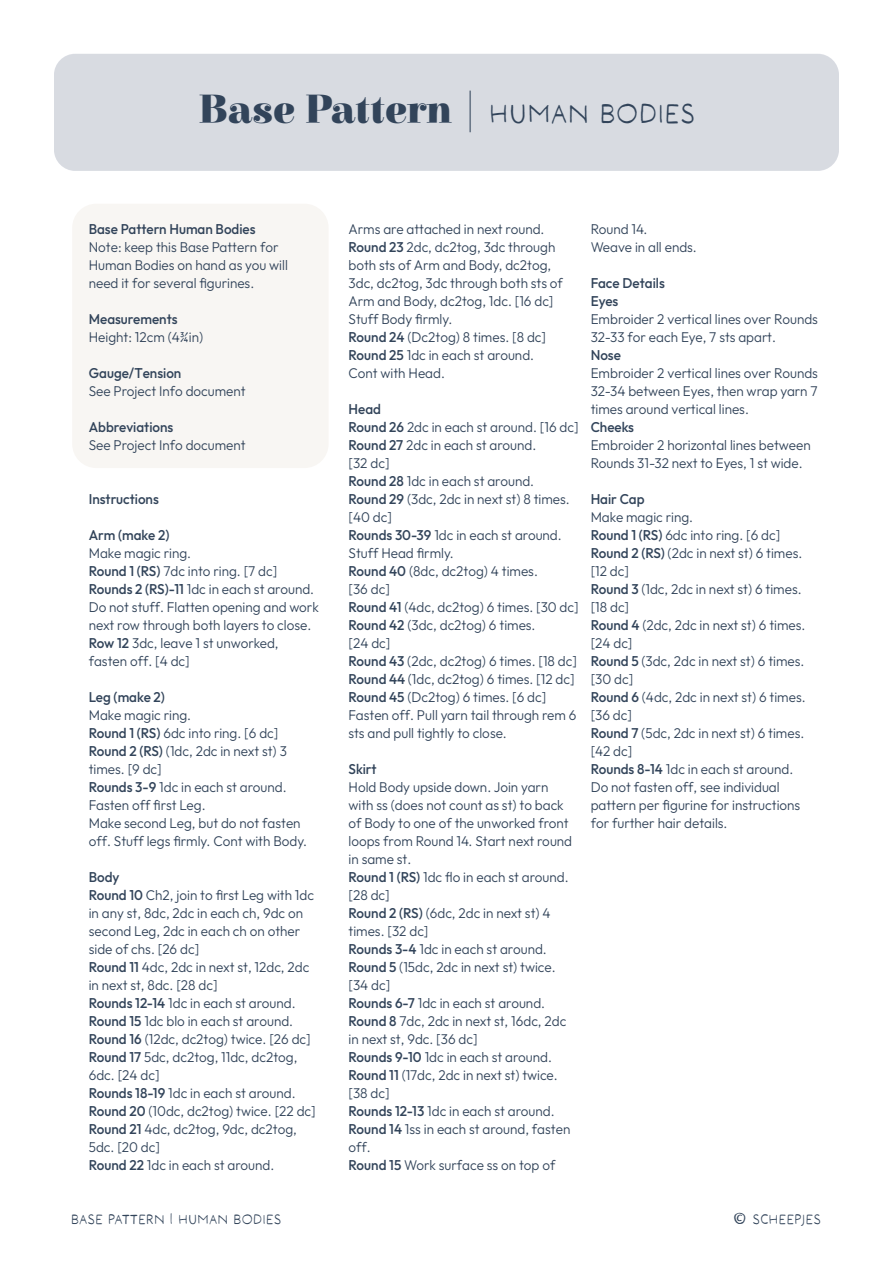
<style>
.page{position:relative;width:893px;height:1263px;background:#fff}
.page>*{position:absolute;margin:0;border:0;box-sizing:border-box;transform-origin:0 0}
.t1{font:900 40.5px "Elsie";color:#32445a}
.t2{font:100 14.1px/18px "Outfit";color:#32445a;scale:.96 1}
.t3{font:13.5px "MOONBLOSSOM";letter-spacing:.05em;color:#32445a}
.s1{font-size:45px}
.s2{font-family:"MOONBLOSSOM";font-weight:400;font-size:27px}
.s3{font-size:22.5px}
</style>
<div class="page">
<div style="left:54px;top:54px;width:785px;height:117px;background:#d8dbe1;border-radius:21px"></div>
<div style="left:72px;top:204px;width:257px;height:264px;background:#f8f6f3;border-radius:24px"></div>
<h1 class="t1" style="left:198px;top:87px;width:498px">Base Pattern <span class="s1">|</span> <span class="s2">HUMAN BODIES</span></h1>
<p class="t2" style="left:89px;top:220px;width:209px">Base Pattern Human Bodies<br>Note: keep this Base Pattern for<br>Human Bodies on hand as you will need it for several figurines.</p>
<p class="t2" style="left:89px;top:310px;width:121px">Measurements<br>Height: 12cm (4¾in)</p>
<p class="t2" style="left:89px;top:364px;width:165px">Gauge/Tension<br>See Project Info document</p>
<p class="t2" style="left:89px;top:418px;width:165px">Abbreviations<br>See Project Info document</p>
<p class="t2" style="left:89px;top:490px;width:75px">Instructions</p>
<p class="t2" style="left:89px;top:526px;width:241px">Arm (make 2)<br>Make magic ring.<br>Round 1 (RS) 7dc into ring. [7 dc]<br>Rounds 2 (RS)-11 1dc in each st around.<br>Do not stuff. Flatten opening and work next row through both layers to close.<br>Row 12 3dc, leave 1 st unworked, fasten off. [4 dc]</p>
<p class="t2" style="left:89px;top:688px;width:229px">Leg (make 2)<br>Make magic ring.<br>Round 1 (RS) 6dc into ring. [6 dc]<br>Round 2 (RS) (1dc, 2dc in next st) 3 times. [9 dc]<br>Rounds 3-9 1dc in each st around.<br>Fasten off first Leg.<br>Make second Leg, but do not fasten off. Stuff legs firmly. Cont with Body.</p>
<p class="t2" style="left:89px;top:868px;width:238px">Body<br>Round 10 Ch2, join to first Leg with 1dc in any st, 8dc, 2dc in each ch, 9dc on second Leg, 2dc in each ch on other side of chs. [26 dc]<br>Round 11 4dc, 2dc in next st, 12dc, 2dc in next st, 8dc. [28 dc]<br>Rounds 12-14 1dc in each st around.<br>Round 15 1dc blo in each st around.<br>Round 16 (12dc, dc2tog) twice. [26 dc]<br>Round 17 5dc, dc2tog, 11dc, dc2tog,<br>6dc. [24 dc]<br>Rounds 18-19 1dc in each st around.<br>Round 20 (10dc, dc2tog) twice. [22 dc]<br>Round 21 4dc, dc2tog, 9dc, dc2tog,<br>5dc. [20 dc]<br>Round 22 1dc in each st around.</p>
<p class="t2" style="left:349px;top:220px;width:225px">Arms are attached in next round.<br>Round 23 2dc, dc2tog, 3dc through both sts of Arm and Body, dc2tog,<br>3dc, dc2tog, 3dc through both sts of<br>Arm and Body, dc2tog, 1dc. [16 dc]<br>Stuff Body firmly.<br>Round 24 (Dc2tog) 8 times. [8 dc]<br>Round 25 1dc in each st around.<br>Cont with Head.</p>
<p class="t2" style="left:349px;top:400px;width:241px">Head<br>Round 26 2dc in each st around. [16 dc]<br>Round 27 2dc in each st around.<br>[32 dc]<br>Round 28 1dc in each st around.<br>Round 29 (3dc, 2dc in next st) 8 times. [40 dc]<br>Rounds 30-39 1dc in each st around.<br>Stuff Head firmly.<br>Round 40 (8dc, dc2tog) 4 times.<br>[36 dc]<br>Round 41 (4dc, dc2tog) 6 times. [30 dc]<br>Round 42 (3dc, dc2tog) 6 times.<br>[24 dc]<br>Round 43 (2dc, dc2tog) 6 times. [18 dc]<br>Round 44 (1dc, dc2tog) 6 times. [12 dc]<br>Round 45 (Dc2tog) 6 times. [6 dc]<br>Fasten off. Pull yarn tail through rem 6 sts and pull tightly to close.</p>
<p class="t2" style="left:349px;top:760px;width:234px">Skirt<br>Hold Body upside down. Join yarn with ss (does not count as st) to back of Body to one of the unworked front loops from Round 14. Start next round in same st.<br>Round 1 (RS) 1dc flo in each st around. [28 dc]<br>Round 2 (RS) (6dc, 2dc in next st) 4 times. [32 dc]<br>Rounds 3-4 1dc in each st around.<br>Round 5 (15dc, 2dc in next st) twice. [34 dc]<br>Rounds 6-7 1dc in each st around.<br>Round 8 7dc, 2dc in next st, 16dc, 2dc in next st, 9dc. [36 dc]<br>Rounds 9-10 1dc in each st around.<br>Round 11 (17dc, 2dc in next st) twice. [38 dc]<br>Rounds 12-13 1dc in each st around.<br>Round 14 1ss in each st around, fasten off.<br>Round 15 Work surface ss on top of</p>
<p class="t2" style="left:591px;top:220px;width:112px">Round 14.<br>Weave in all ends.</p>
<p class="t2" style="left:591px;top:274px;width:238px">Face Details<br>Eyes<br>Embroider 2 vertical lines over Rounds<br>32-33 for each Eye, 7 sts apart.<br>Nose<br>Embroider 2 vertical lines over Rounds<br>32-34 between Eyes, then wrap yarn 7 times around vertical lines.<br>Cheeks<br>Embroider 2 horizontal lines between<br>Rounds 31-32 next to Eyes, 1 st wide.</p>
<p class="t2" style="left:591px;top:490px;width:225px">Hair Cap<br>Make magic ring.<br>Round 1 (RS) 6dc into ring. [6 dc]<br>Round 2 (RS) (2dc in next st) 6 times. [12 dc]<br>Round 3 (1dc, 2dc in next st) 6 times. [18 dc]<br>Round 4 (2dc, 2dc in next st) 6 times. [24 dc]<br>Round 5 (3dc, 2dc in next st) 6 times. [30 dc]<br>Round 6 (4dc, 2dc in next st) 6 times. [36 dc]<br>Round 7 (5dc, 2dc in next st) 6 times. [42 dc]<br>Rounds 8-14 1dc in each st around.<br>Do not fasten off, see individual pattern per figurine for instructions for further hair details.</p>
<p class="t3" style="left:71px;top:1211px;width:211px">BASE PATTERN | HUMAN BODIES</p>
<p class="t3" style="left:733px;top:1211px;width:89px"><span class="s3">©</span> SCHEEPJES</p>
</div>
